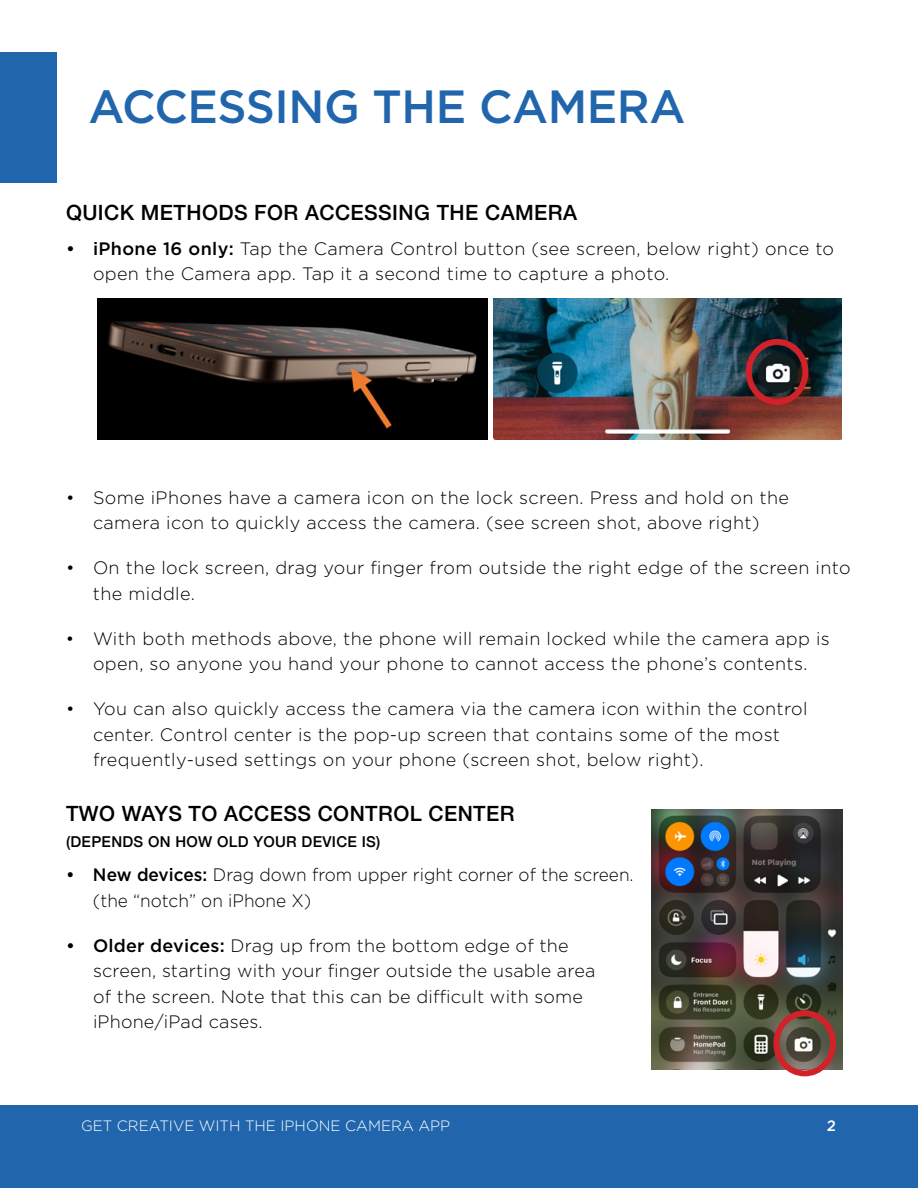
<style>
.page{position:relative;width:918px;height:1188px;background:#fff}
.page>*{position:absolute;margin:0;border:0;box-sizing:border-box;transform-origin:0 0}
.t1{font:500 46.5px "Gotham";letter-spacing:-.01em;color:#2166ad}
.t2{font:500 21px "Helvetica Neue";letter-spacing:.02em;color:#000}
.t3{font:300 18px/25.5px "Gotham";letter-spacing:.02em;color:#000}
.t4{font:300 18px/25.5px "Gotham";color:#000;scale:.96 1}
.t5{font:300 15px "Gotham";color:#fff}
.t6{font:500 15px "Helvetica Neue";letter-spacing:.02em;color:#000}
.t7{font:500 15px "Gotham";color:#fff}
.s1{font-weight:500}
</style>
<div class="page">
<div style="left:0;top:1105px;width:918px;height:83px;background:#2166ad"></div>
<img style="left:652px;top:809px;width:191px;height:260px">
<div style="left:0;top:52px;width:57px;height:131px;background:#2166ad"></div>
<img style="left:97px;top:299px;width:390px;height:141px">
<img style="left:494px;top:299px;width:348px;height:140px">
<div style="left:746px;top:339px;width:62px;height:66px;border:6px solid #d22229;border-radius:50%"></div>
<div style="left:773px;top:1010px;width:63px;height:66px;border:6px solid #d22229;border-radius:50%"></div>
<h1 class="t1" style="left:88px;top:76px;width:598px">ACCESSING THE CAMERA</h1>
<p class="t2" style="left:66px;top:196px;width:513px">QUICK METHODS FOR ACCESSING THE CAMERA</p>
<p class="t3" style="left:93px;top:235px;width:743px;text-indent:-27px"><span class="s1">• iPhone 16 only:</span> Tap the Camera Control button (see screen, below right) once to open the Camera app. Tap it a second time to capture a photo.</p>
<p class="t3" style="left:66px;top:484px;width:725px;text-align:center">• Some iPhones have a camera icon on the lock screen. Press and hold on the camera icon to quickly access the camera. (see screen shot, above right)</p>
<p class="t3" style="left:93px;top:555px;width:759px;text-indent:-27px">• On the lock screen, drag your finger from outside the right edge of the screen into the middle.</p>
<p class="t3" style="left:66px;top:625px;width:765px;text-align:center">• With both methods above, the phone will remain locked while the camera app is open, so anyone you hand your phone to cannot access the phone’s contents.</p>
<p class="t3" style="left:93px;top:696px;width:716px;text-indent:-27px">• You can also quickly access the camera via the camera icon within the control center. Control center is the pop-up screen that contains some of the most frequently-used settings on your phone (screen shot, below right).</p>
<p class="t2" style="left:66px;top:797px;width:450px">TWO WAYS TO ACCESS CONTROL CENTER</p>
<p class="t6" style="left:66px;top:829px;width:316px">(DEPENDS ON HOW OLD YOUR DEVICE IS)</p>
<p class="t4" style="left:93px;top:862px;width:565px;text-indent:-27px"><span class="s1">• New devices:</span> Drag down from upper right corner of the screen. (the “notch” on iPhone X)</p>
<p class="t3" style="left:93px;top:932px;width:504px;text-indent:-27px"><span class="s1">• Older devices:</span> Drag up from the bottom edge of the screen, starting with your finger outside the usable area of the screen. Note that this can be difficult with some iPhone/iPad cases.</p>
<p class="t5" style="left:81px;top:1117px;width:371px">GET CREATIVE WITH THE IPHONE CAMERA APP</p>
<p class="t7" style="left:827px;top:1116px;width:11px">2</p>
</div>
